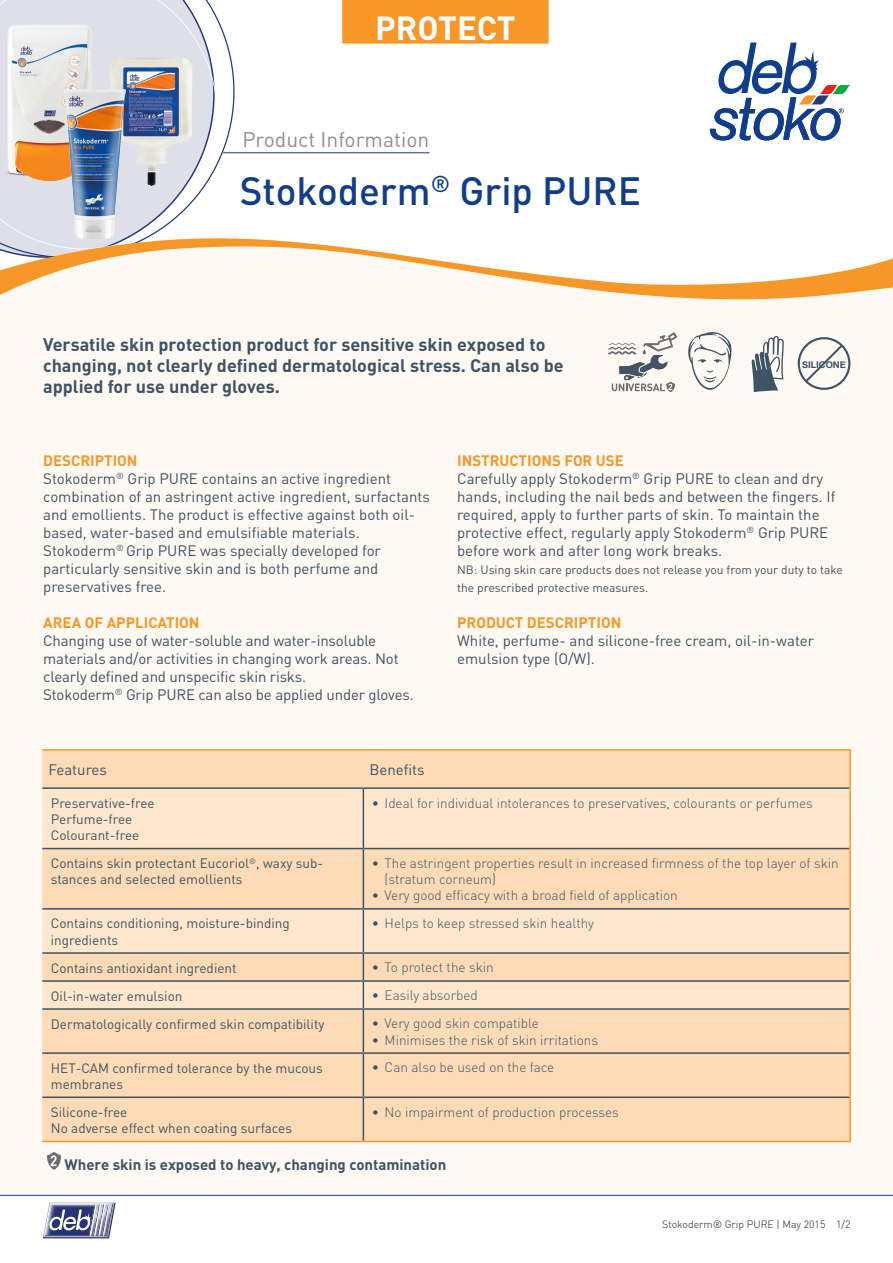
<style>
.page{position:relative;width:893px;height:1263px;background:#fff}
.page>*{position:absolute;margin:0;border:0;box-sizing:border-box;transform-origin:0 0}
.t1{font:500 39px "DIN";color:#103d8c}
.t2{font:700 33px "DIN";color:#fff}
.t3{font:21px "DIN";color:#8e9091}
._08_Copy_Prokyon_8_7{font:700 18px/21px "DIN";color:#3e5364}
._08_Subline_Prokyon{font:15px/18px "DIN";color:#3e5364}
._08_Subline_Prokyon-2{font:700 15px "DIN";color:#f79727}
._08_Subline_Prokyon-3{font:700 15px "DIN";color:#3e5364}
.t4{font:300 13.5px/16.2px "DIN";color:#3e5364}
.t5{font:13.5px/16.2px "DIN";color:#3e5364}
._08_Subline_Prokyon-4{font:12px/18px "DIN";color:#3e5364}
._07_Prokyon_7_9{font:300 10.5px "DIN";color:#231f20}
.t6{font:700 9.3px "Helvetica Neue";color:#3e5364}
</style>
<div class="page">
<div style="left:0;top:60px;width:893px;height:1136px;background:#fef9f2"></div>
<hr style="left:0;top:1195px;width:893px;height:1px;background:#103d8c">
<svg style="left:43px;top:1203px;width:73px;height:35px"></svg>
<div style="left:250px;top:42px;width:643px;height:193px;background:#fff"></div>
<svg style="left:0;top:0;width:250px;height:235px;fill:#dfdfea"></svg>
<svg style="left:798px;top:337px;width:52px;height:53px"></svg>
<svg style="left:751px;top:336px;width:33px;height:56px"></svg>
<svg style="left:688px;top:332px;width:44px;height:58px"></svg>
<div style="left:42px;top:751px;width:807px;height:390px;background:#fddbb6"></div>
<svg style="left:42px;top:789px;width:807px;height:219px;background:#fce1c3"></svg>
<hr style="left:42px;top:787px;width:321px;height:2px;background:#3e5364">
<hr style="left:42px;top:848px;width:321px;height:1px;background:#3e5364">
<hr style="left:42px;top:908px;width:321px;height:1px;background:#3e5364">
<hr style="left:42px;top:952px;width:321px;height:2px;background:#3e5364">
<hr style="left:42px;top:980px;width:321px;height:2px;background:#3e5364">
<hr style="left:363px;top:789px;width:1px;height:59px;background:#3e5364">
<hr style="left:363px;top:849px;width:1px;height:59px;background:#3e5364">
<hr style="left:363px;top:909px;width:1px;height:43px;background:#3e5364">
<svg style="left:363px;top:954px;width:1px;height:54px"></svg>
<hr style="left:363px;top:787px;width:486px;height:2px;background:#3e5364">
<hr style="left:363px;top:848px;width:486px;height:1px;background:#3e5364">
<hr style="left:363px;top:908px;width:486px;height:1px;background:#3e5364">
<hr style="left:363px;top:952px;width:486px;height:2px;background:#3e5364">
<hr style="left:363px;top:980px;width:486px;height:2px;background:#3e5364">
<hr style="left:42px;top:1008px;width:321px;height:2px;background:#3e5364">
<hr style="left:363px;top:1010px;width:1px;height:42px;background:#3e5364">
<hr style="left:363px;top:1054px;width:1px;height:42px;background:#3e5364">
<hr style="left:363px;top:1098px;width:1px;height:43px;background:#3e5364">
<hr style="left:363px;top:1008px;width:486px;height:2px;background:#3e5364">
<hr style="left:42px;top:749px;width:321px;height:2px;background:#f79727">
<hr style="left:363px;top:749px;width:488px;height:2px;background:#f79727">
<hr style="left:849px;top:751px;width:2px;height:37px;background:#f79727">
<hr style="left:849px;top:788px;width:2px;height:60px;background:#f79727">
<hr style="left:849px;top:848px;width:2px;height:61px;background:#f79727">
<hr style="left:849px;top:909px;width:2px;height:44px;background:#f79727">
<hr style="left:849px;top:953px;width:2px;height:28px;background:#f79727">
<hr style="left:849px;top:981px;width:2px;height:28px;background:#f79727">
<hr style="left:42px;top:1141px;width:321px;height:1px;background:#f79727">
<hr style="left:849px;top:1009px;width:2px;height:44px;background:#f79727">
<hr style="left:849px;top:1053px;width:2px;height:44px;background:#f79727">
<hr style="left:849px;top:1097px;width:2px;height:44px;background:#f79727">
<hr style="left:363px;top:1141px;width:488px;height:1px;background:#f79727">
<hr style="left:42px;top:1096px;width:321px;height:2px;background:#3e5364">
<hr style="left:363px;top:1096px;width:486px;height:2px;background:#3e5364">
<hr style="left:42px;top:1052px;width:321px;height:2px;background:#3e5364">
<hr style="left:363px;top:1052px;width:486px;height:2px;background:#3e5364">
<svg style="left:710px;top:43px;width:140px;height:97px"></svg>
<hr style="left:223px;top:152px;width:206px;height:1px;background:#243a79">
<svg style="left:0;top:235px;width:893px;height:65px"></svg>
<div style="left:342px;top:0;width:207px;height:44px;background:#f79727"></div>
<img style="left:619px;top:355px;width:49px;height:26px">
<img style="left:102px;top:53px;width:99px;height:136px">
<img style="left:0;top:16px;width:102px;height:173px">
<img style="left:57px;top:87px;width:76px;height:156px">
<svg style="left:642px;top:332px;width:35px;height:22px"></svg>
<svg style="left:608px;top:343px;width:28px;height:12px"></svg>
<svg style="left:612px;top:382px;width:63px;height:10px"></svg>
<svg style="left:47px;top:1152px;width:14px;height:18px"></svg>
<p class="t2" style="left:375px;top:6px;width:142px">PROTECT</p>
<p class="t3" style="left:242px;top:126px;width:188px">Product Information</p>
<p class="t1" style="left:240px;top:166px;width:403px">Stokoderm<sup>®</sup> Grip PURE</p>
<p class="_08_Copy_Prokyon_8_7" style="left:43px;top:333px;width:522px">Versatile skin protection product for sensitive skin exposed to changing, not clearly defined dermatological stress. Can also be applied for use under gloves.</p>
<p class="t6" style="left:802px;top:357px;width:45px">SILICONE</p>
<p class="_08_Subline_Prokyon-2" style="left:43px;top:451px;width:96px">DESCRIPTION</p>
<p class="_08_Subline_Prokyon" style="left:43px;top:469px;width:388px">Stokoderm<sup>®</sup> Grip PURE contains an active ingredient combination of an astringent active ingredient, surfactants and emollients. The product is effective against both oil&shy;based, water-based and emulsifiable materials.<br>Stokoderm<sup>®</sup> Grip PURE was specially developed for particularly sensitive skin and is both perfume and preservatives free.</p>
<p class="_08_Subline_Prokyon-2" style="left:43px;top:613px;width:158px">AREA OF APPLICATION</p>
<p class="_08_Subline_Prokyon" style="left:43px;top:631px;width:357px">Changing use of water-soluble and water-insoluble materials and/or activities in changing work areas. Not clearly defined and unspecific skin risks.</p>
<p class="_08_Subline_Prokyon" style="left:43px;top:685px;width:372px">Stokoderm<sup>®</sup> Grip PURE can also be applied under gloves.</p>
<p class="_08_Subline_Prokyon-2" style="left:457px;top:451px;width:168px">INSTRUCTIONS FOR USE</p>
<p class="_08_Subline_Prokyon" style="left:457px;top:469px;width:380px">Carefully apply Stokoderm<sup>®</sup> Grip PURE to clean and dry hands, including the nail beds and between the fingers. If required, apply to further parts of skin. To maintain the protective effect, regularly apply Stokoderm<sup>®</sup> Grip PURE before work and after long work breaks.</p>
<p class="_08_Subline_Prokyon-4" style="left:457px;top:560px;width:387px">NB: Using skin care products does not release you from your duty to take the prescribed protective measures.</p>
<p class="_08_Subline_Prokyon-2" style="left:457px;top:613px;width:166px">PRODUCT DESCRIPTION</p>
<p class="_08_Subline_Prokyon" style="left:457px;top:631px;width:359px">White, perfume- and silicone-free cream, oil-in-water emulsion type (O/W).</p>
<p class="_08_Subline_Prokyon" style="left:48px;top:760px;width:60px">Features</p>
<p class="_08_Subline_Prokyon" style="left:369px;top:760px;width:57px">Benefits</p>
<p class="t5" style="left:51px;top:794px;width:105px">Preservative-free</p>
<p class="t5" style="left:51px;top:811px;width:83px">Perfume-free</p>
<p class="t5" style="left:51px;top:827px;width:90px">Colourant-free</p>
<p class="t4" style="left:372px;top:794px;width:443px">• Ideal for individual intolerances to preservatives, colourants or perfumes</p>
<p class="t5" style="left:51px;top:855px;width:274px">Contains skin protectant Eucoriol<sup>®</sup>, waxy sub&shy;stances and selected emollients</p>
<p class="t4" style="left:385px;top:855px;width:456px;text-indent:-13px">• The astringent properties result in increased firmness of the top layer of skin (stratum corneum)</p>
<p class="t4" style="left:372px;top:887px;width:307px">• Very good efficacy with a broad field of application</p>
<p class="t5" style="left:51px;top:915px;width:240px">Contains conditioning, moisture-binding ingredients</p>
<p class="t4" style="left:372px;top:915px;width:224px">• Helps to keep stressed skin healthy</p>
<p class="t5" style="left:51px;top:959px;width:187px">Contains antioxidant ingredient</p>
<p class="t4" style="left:372px;top:959px;width:123px">• To protect the skin</p>
<p class="t5" style="left:51px;top:987px;width:133px">Oil-in-water emulsion</p>
<p class="t4" style="left:372px;top:987px;width:108px">• Easily absorbed</p>
<p class="t5" style="left:51px;top:1015px;width:275px">Dermatologically confirmed skin compatibility</p>
<p class="t4" style="left:372px;top:1015px;width:168px">• Very good skin compatible</p>
<p class="t4" style="left:372px;top:1031px;width:228px">• Minimises the risk of skin irritations</p>
<p class="t5" style="left:51px;top:1059px;width:274px">HET-CAM confirmed tolerance by the mucous membranes</p>
<p class="t4" style="left:372px;top:1059px;width:184px">• Can also be used on the face</p>
<p class="t5" style="left:51px;top:1103px;width:78px">Silicone-free</p>
<p class="t5" style="left:51px;top:1120px;width:243px">No adverse effect when coating surfaces</p>
<p class="t4" style="left:372px;top:1103px;width:249px">• No impairment of production processes</p>
<p class="_08_Subline_Prokyon-3" style="left:65px;top:1154px;width:383px">Where skin is exposed to heavy, changing contamination</p>
<p class="_07_Prokyon_7_9" style="left:662px;top:1218px;width:190px">Stokoderm® Grip PURE | May 2015 1/2</p>
</div>
